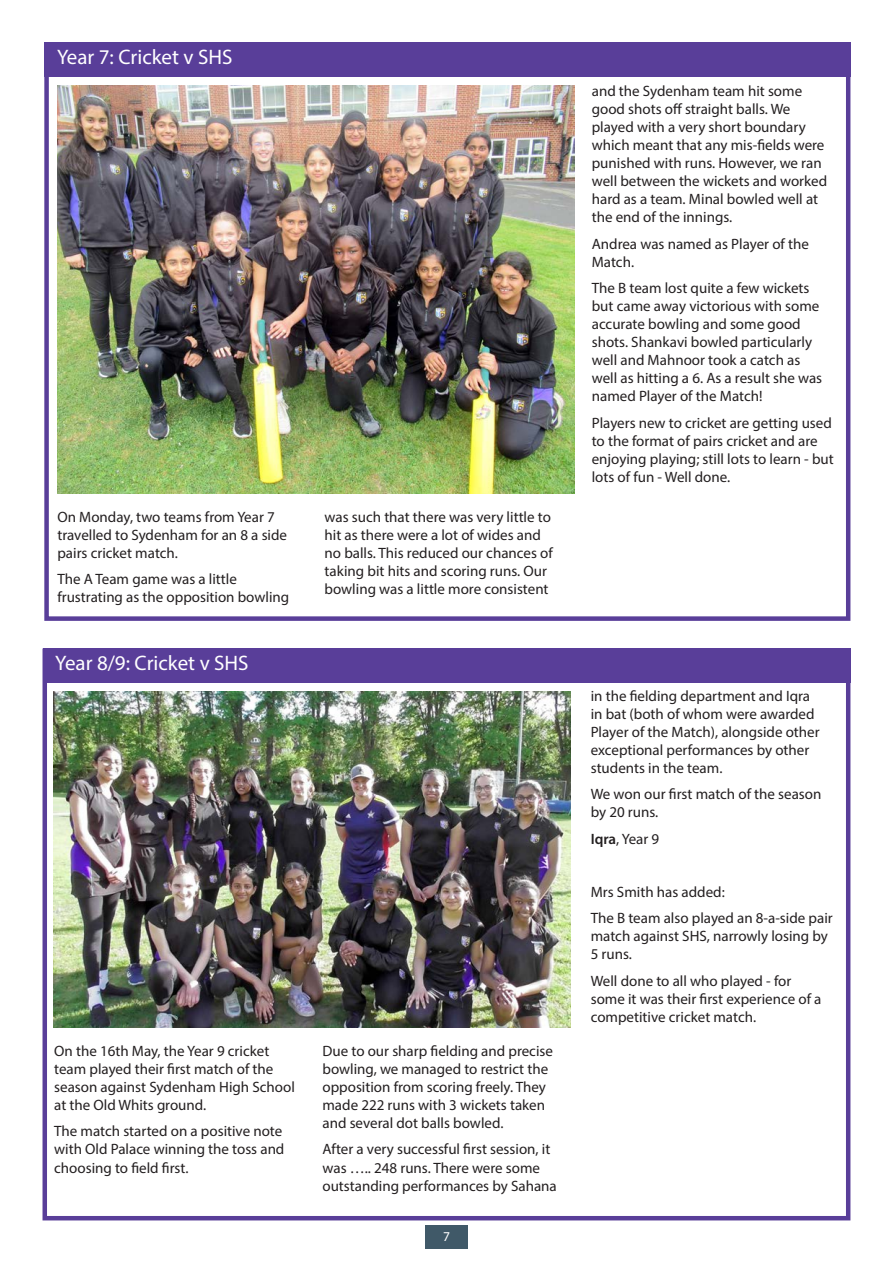
<style>
.page{position:relative;width:893px;height:1263px;background:#fff}
.page>*{position:absolute;margin:0;border:0;box-sizing:border-box;transform-origin:0 0}
.t1{font:21px "Myriad Pro";color:#fff}
.t2{font:15px/18px "Myriad Pro";color:#231f20}
.t3{font:13.5px "Myriad Pro";color:#fff}
.s1{font-weight:600}
</style>
<div class="page">
<div style="left:425px;top:1226px;width:43px;height:23px;background:#405968"></div>
<div style="left:43px;top:648px;width:807px;height:572px;border:5px solid #593e99"></div>
<div style="left:43px;top:648px;width:807px;height:34px;background:#593e99"></div>
<img style="left:53px;top:691px;width:517px;height:337px">
<div style="left:44px;top:43px;width:806px;height:578px;border:5px solid #593e99"></div>
<div style="left:44px;top:43px;width:806px;height:34px;background:#593e99"></div>
<img style="left:57px;top:85px;width:517px;height:408px">
<h1 class="t1" style="left:57px;top:49px;width:177px">Year 7: Cricket v SHS</h1>
<p class="t2" style="left:57px;top:509px;width:231px">On Monday, two teams from Year 7 travelled to Sydenham for an 8 a side pairs cricket match.</p>
<p class="t2" style="left:57px;top:571px;width:233px">The A Team game was a little frustrating as the opposition bowling</p>
<h1 class="t1" style="left:55px;top:655px;width:195px">Year 8/9: Cricket v SHS</h1>
<p class="t2" style="left:325px;top:509px;width:230px">was such that there was very little to hit as there were a lot of wides and no balls. This reduced our chances of taking bit hits and scoring runs. Our bowling was a little more consistent</p>
<p class="t2" style="left:54px;top:1043px;width:242px">On the 16th May, the Year 9 cricket team played their first match of the season against Sydenham High School at the Old Whits ground.</p>
<p class="t2" style="left:54px;top:1124px;width:232px">The match started on a positive note with Old Palace winning the toss and choosing to field first.</p>
<p class="t2" style="left:322px;top:1043px;width:232px">Due to our sharp fielding and precise bowling, we managed to restrict the opposition from scoring freely. They made 222 runs with 3 wickets taken and several dot balls bowled.</p>
<p class="t2" style="left:322px;top:1142px;width:236px">After a very successful first session, it was ….. 248 runs. There were some outstanding performances by Sahana</p>
<p class="t3" style="left:443px;top:1231px;width:8px">7</p>
<p class="t2" style="left:592px;top:84px;width:237px">and the Sydenham team hit some good shots off straight balls. We played with a very short boundary which meant that any mis-fields were punished with runs. However, we ran well between the wickets and worked hard as a team. Minal bowled well at the end of the innings.</p>
<p class="t2" style="left:592px;top:236px;width:219px">Andrea was named as Player of the<br>Match.</p>
<p class="t2" style="left:592px;top:281px;width:232px">The B team lost quite a few wickets but came away victorious with some accurate bowling and some good shots. Shankavi bowled particularly well and Mahnoor took a catch as well as hitting a 6. As a result she was named Player of the Match!</p>
<p class="t2" style="left:592px;top:415px;width:243px">Players new to cricket are getting used to the format of pairs cricket and are enjoying playing; still lots to learn - but lots of fun - Well done.</p>
<p class="t2" style="left:591px;top:688px;width:230px">in the fielding department and Iqra in bat (both of whom were awarded<br>Player of the Match), alongside other exceptional performances by other students in the team.</p>
<p class="t2" style="left:591px;top:787px;width:232px">We won our first match of the season by 20 runs.</p>
<p class="t2" style="left:591px;top:831px;width:70px"><span class="s1">Iqra</span>, Year 9</p>
<p class="t2" style="left:591px;top:880px;width:244px;line-height:26.5px">Mrs Smith has added:<br>The B team also played an 8-a-side pair</p>
<p class="t2" style="left:591px;top:929px;width:239px">match against SHS, narrowly losing by<br>5 runs.</p>
<p class="t2" style="left:591px;top:973px;width:232px">Well done to all who played - for some it was their first experience of a competitive cricket match.</p>
</div>
